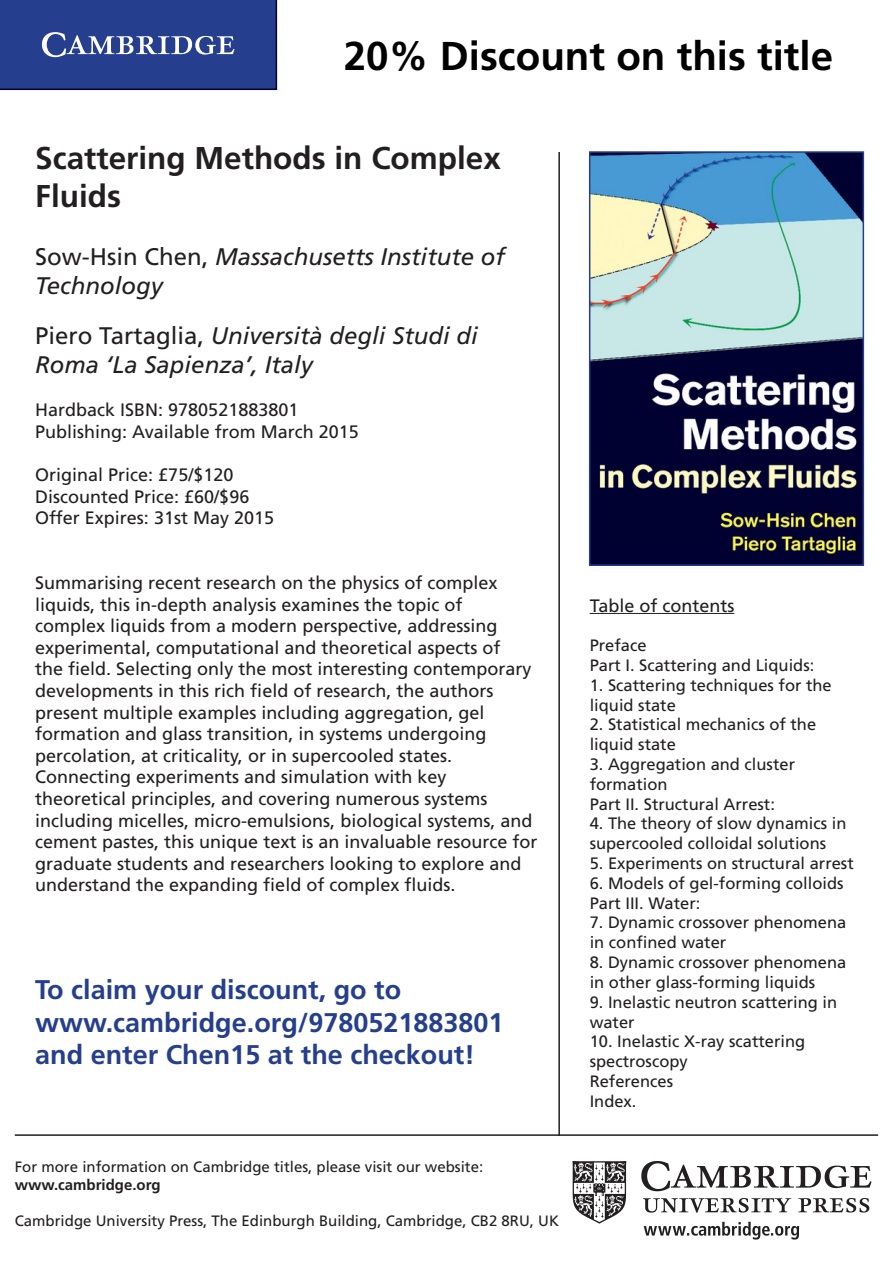
<style>
.page{position:relative;width:893px;height:1263px;background:#fff}
.page>*{position:absolute;margin:0;border:0;box-sizing:border-box;transform-origin:0 0}
.t1{font:700 40.2px "Frutiger LT Std";color:#000}
.t2{font:700 31.5px/37.8px "Frutiger LT Std";color:#231f20}
.t3{font:700 27px/32.4px "Frutiger LT Std";color:#253f8e}
.t4{font:italic 24px/28.8px "Frutiger LT Std";color:#231f20}
.t5{font:18px/21.6px "Frutiger LT Std";color:#231f20}
.t6{font:16.5px/19.8px "Frutiger LT Std";color:#231f20}
.t7{font:15px "Frutiger LT Std";color:#231f20}
.t8{font:700 15px "Frutiger LT Std";color:#231f20}
.s1{font-style:normal}
</style>
<div class="page">
<img style="left:592px;top:154px;width:269px;height:409px">
<div style="left:589px;top:151px;width:275px;height:415px;border:2px solid #253f8e"></div>
<svg style="left:0;top:0;width:277px;height:90px;background:#2f4791"></svg>
<img style="left:572px;top:1161px;width:300px;height:78px">
<hr style="left:15px;top:1134px;width:863px;height:2px;background:#231f20">
<hr style="left:558px;top:152px;width:2px;height:984px;background:#231f20">
<hr style="left:590px;top:613px;width:144px;height:1px;background:#231f20">
<p class="t1" style="left:344px;top:32px;width:491px">20% Discount on this title</p>
<p class="t2" style="left:35px;top:140px;width:467px">Scattering Methods in Complex<br>Fluids</p>
<p class="t4" style="left:35px;top:242px;width:471px"><span class="s1">Sow-Hsin Chen,</span> Massachusetts Institute of<br>Technology</p>
<p class="t4" style="left:35px;top:322px;width:444px"><span class="s1">Piero Tartaglia,</span> Università degli Studi di<br>Roma ‘La Sapienza’, Italy</p>
<p class="t5" style="left:35px;top:399px;width:265px">Hardback ISBN: 9780521883801</p>
<p class="t5" style="left:35px;top:421px;width:325px">Publishing: Available from March 2015</p>
<p class="t5" style="left:35px;top:464px;width:200px">Original Price: £75/$120</p>
<p class="t5" style="left:35px;top:486px;width:216px">Discounted Price: £60/$96</p>
<p class="t5" style="left:35px;top:507px;width:240px">Offer Expires: 31st May 2015</p>
<p class="t5" style="left:35px;top:572px;width:504px">Summarising recent research on the physics of complex liquids, this in-depth analysis examines the topic of<br>complex liquids from a modern perspective, addressing experimental, computational and theoretical aspects of<br>the field. Selecting only the most interesting contemporary developments in this rich field of research, the authors present multiple examples including aggregation, gel formation and glass transition, in systems undergoing percolation, at criticality, or in supercooled states.<br>Connecting experiments and simulation with key theoretical principles, and covering numerous systems including micelles, micro-emulsions, biological systems, and cement pastes, this unique text is an invaluable resource for graduate students and researchers looking to explore and understand the expanding field of complex fluids.</p>
<p class="t3" style="left:35px;top:974px;width:470px">To claim your discount, go to www.cambridge.org/9780521883801</p>
<p class="t3" style="left:35px;top:1039px;width:441px">and enter Chen15 at the checkout!</p>
<p class="t7" style="left:15px;top:1158px;width:470px">For more information on Cambridge titles, please visit our website:</p>
<p class="t8" style="left:15px;top:1176px;width:147px">www.cambridge.org</p>
<p class="t7" style="left:15px;top:1212px;width:546px">Cambridge University Press, The Edinburgh Building, Cambridge, CB2 8RU, UK</p>
<p class="t5" style="left:590px;top:595px;width:146px">Table of contents</p>
<p class="t6" style="left:590px;top:636px;width:58px">Preface</p>
<p class="t6" style="left:590px;top:655px;width:226px">Part I. Scattering and Liquids:</p>
<p class="t6" style="left:590px;top:675px;width:244px">1. Scattering techniques for the liquid state</p>
<p class="t6" style="left:590px;top:715px;width:228px">2. Statistical mechanics of the liquid state</p>
<p class="t6" style="left:590px;top:754px;width:207px">3. Aggregation and cluster formation</p>
<p class="t6" style="left:590px;top:794px;width:187px">Part II. Structural Arrest:</p>
<p class="t6" style="left:590px;top:814px;width:258px">4. The theory of slow dynamics in supercooled colloidal solutions</p>
<p class="t6" style="left:590px;top:853px;width:266px">5. Experiments on structural arrest</p>
<p class="t6" style="left:590px;top:873px;width:255px">6. Models of gel-forming colloids</p>
<p class="t6" style="left:590px;top:893px;width:112px">Part III. Water:</p>
<p class="t6" style="left:590px;top:913px;width:258px">7. Dynamic crossover phenomena in confined water</p>
<p class="t6" style="left:590px;top:952px;width:258px">8. Dynamic crossover phenomena in other glass-forming liquids</p>
<p class="t6" style="left:590px;top:992px;width:249px">9. Inelastic neutron scattering in water</p>
<p class="t6" style="left:590px;top:1032px;width:217px">10. Inelastic X-ray scattering spectroscopy</p>
<p class="t6" style="left:590px;top:1071px;width:85px">References</p>
<p class="t6" style="left:590px;top:1091px;width:48px">Index.</p>
</div>
